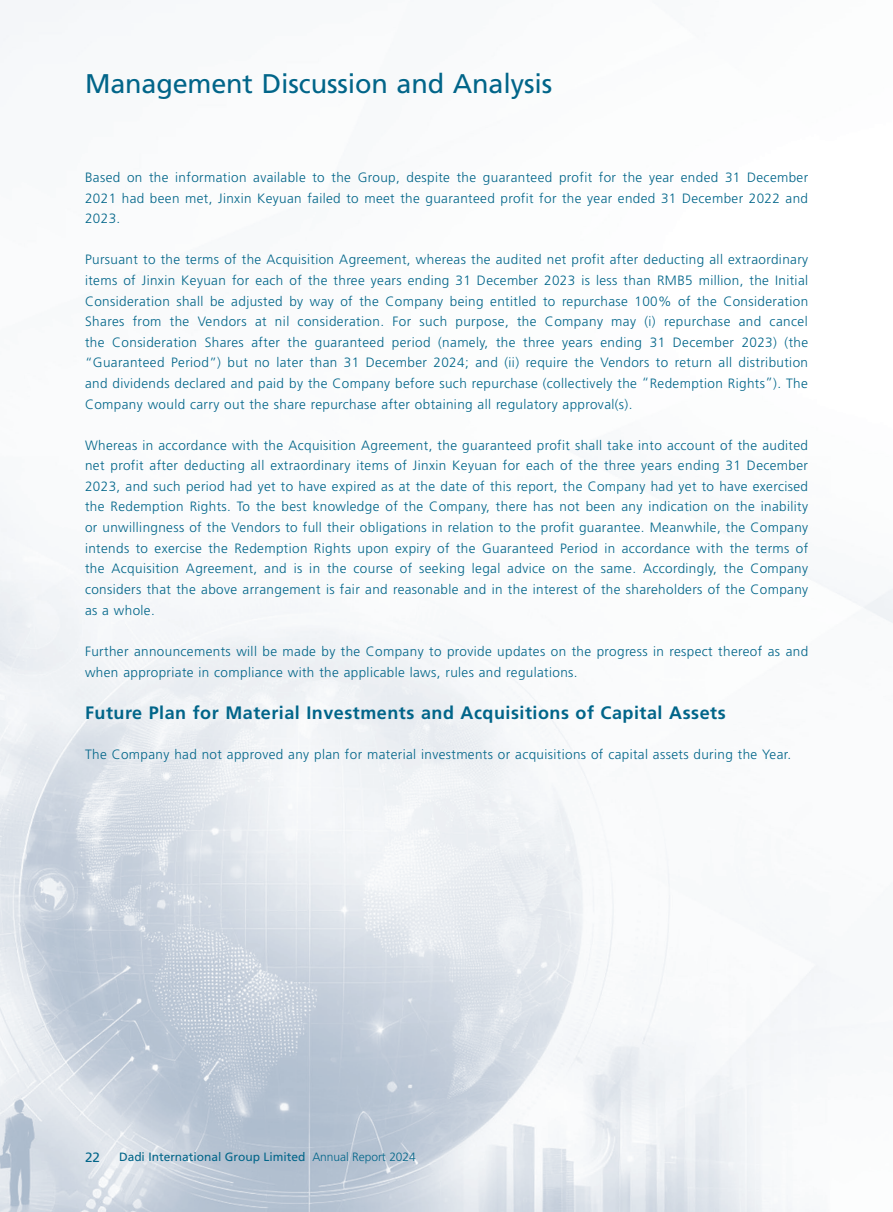
<style>
.page{position:relative;width:893px;height:1212px;background:#fff}
.page>*{position:absolute;margin:0;border:0;box-sizing:border-box;transform-origin:0 0}
.t1{font:27px "Frutiger LT Std";letter-spacing:-.005em;color:#016589}
.t2{font:700 18px "Frutiger LT Std";letter-spacing:.03em;color:#016589}
.t3{font:300 13.5px/20.7px "Frutiger LT Std";letter-spacing:.03em;color:#016589;text-align:justify}
.t4{font:13.5px "Frutiger LT Std";color:#016589}
.t5{font:12px "Frutiger LT Std";color:#016589}
.s1{font-weight:300}
</style>
<div class="page">
<img style="left:0;top:0;width:893px;height:1212px">
<h1 class="t1" style="left:85px;top:67px;width:469px">Management Discussion and Analysis</h1>
<p class="t3" style="left:85px;top:167px;width:725px">Based on the information available to the Group, despite the guaranteed profit for the year ended 31 December 2021 had been met, Jinxin Keyuan failed to meet the guaranteed profit for the year ended 31 December 2022 and 2023.</p>
<p class="t3" style="left:85px;top:249px;width:725px">Pursuant to the terms of the Acquisition Agreement, whereas the audited net profit after deducting all extraordinary items of Jinxin Keyuan for each of the three years ending 31 December 2023 is less than RMB5 million, the Initial Consideration shall be adjusted by way of the Company being entitled to repurchase 100% of the Consideration Shares from the Vendors at nil consideration. For such purpose, the Company may (i) repurchase and cancel the Consideration Shares after the guaranteed period (namely, the three years ending 31 December 2023) (the “Guaranteed Period”) but no later than 31 December 2024; and (ii) require the Vendors to return all distribution and dividends declared and paid by the Company before such repurchase (collectively the “Redemption Rights”). The Company would carry out the share repurchase after obtaining all regulatory approval(s).</p>
<p class="t3" style="left:85px;top:435px;width:725px">Whereas in accordance with the Acquisition Agreement, the guaranteed profit shall take into account of the audited net profit after deducting all extraordinary items of Jinxin Keyuan for each of the three years ending 31 December 2023, and such period had yet to have expired as at the date of this report, the Company had yet to have exercised the Redemption Rights. To the best knowledge of the Company, there has not been any indication on the inability or unwillingness of the Vendors to full their obligations in relation to the profit guarantee. Meanwhile, the Company intends to exercise the Redemption Rights upon expiry of the Guaranteed Period in accordance with the terms of the Acquisition Agreement, and is in the course of seeking legal advice on the same. Accordingly, the Company considers that the above arrangement is fair and reasonable and in the interest of the shareholders of the Company as a whole.</p>
<p class="t3" style="left:85px;top:641px;width:725px">Further announcements will be made by the Company to provide updates on the progress in respect thereof as and when appropriate in compliance with the applicable laws, rules and regulations.</p>
<h2 class="t2" style="left:85px;top:702px;width:642px">Future Plan for Material Investments and Acquisitions of Capital Assets</h2>
<p class="t3" style="left:85px;top:744px;width:708px">The Company had not approved any plan for material investments or acquisitions of capital assets during the Year.</p>
<p class="t4" style="left:85px;top:1149px;width:17px">22</p>
<p class="t5" style="left:119px;top:1150px;width:298px">Dadi International Group Limited <span class="s1">Annual Report 2024</span></p>
</div>
